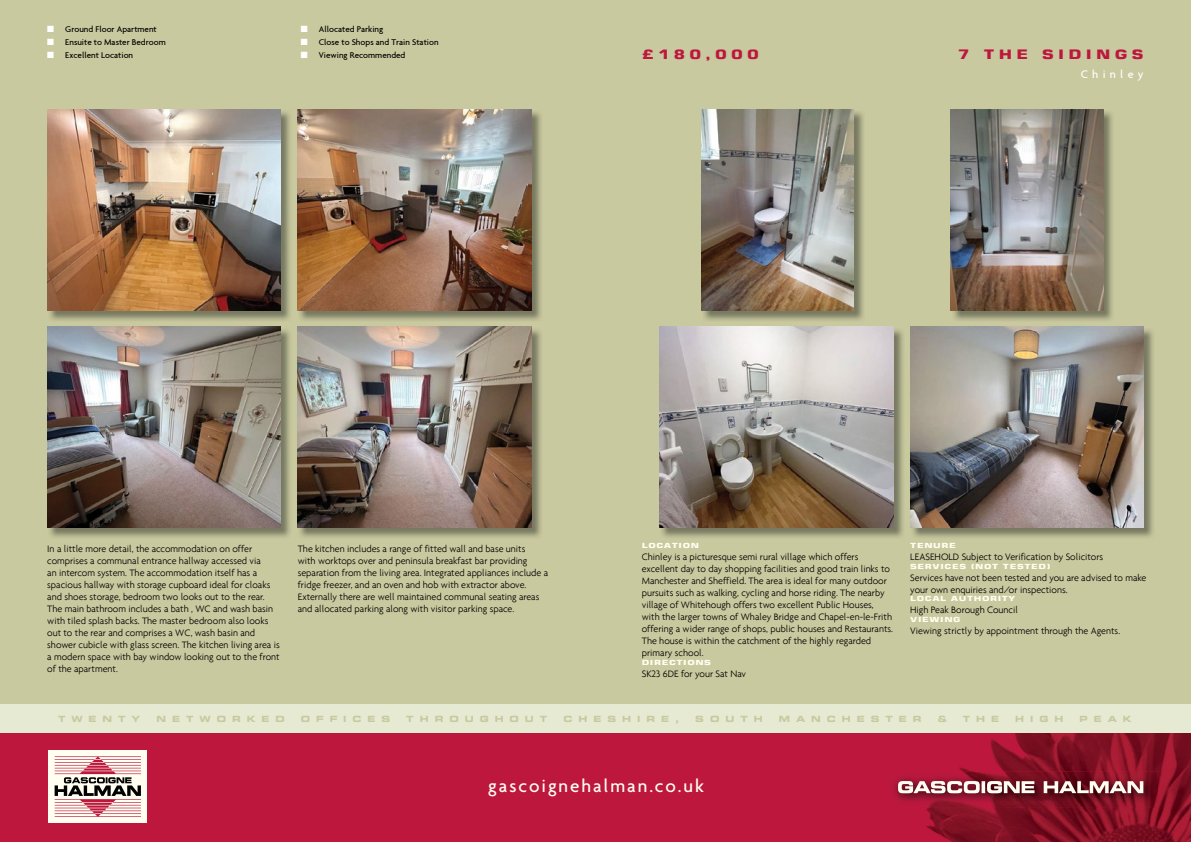
<style>
.page{position:relative;width:1191px;height:842px;background:#fff}
.page>*{position:absolute;margin:0;border:0;box-sizing:border-box;transform-origin:0 0}
.t1{font:500 19px "Agenda";letter-spacing:.1em;color:#fffef0}
.t2{font:700 13px "Square 721 BT";letter-spacing:.255em;color:#bd173e;scale:1.3 1}
.t3{font:500 12px "Agenda";letter-spacing:.36em;color:#fff}
.t4{font:300 10px/12px "Agenda";color:#000}
.t5{font:500 9px "Agenda";color:#000}
.t6{font:700 expanded 8.5px "Square 721 BT";letter-spacing:.705em;color:#c9c99f}
.t7{font:700 7px "Square 721 BT";letter-spacing:.06em;color:#fffef0;scale:1.4 1}
.s1{color:#fff}
</style>
<div class="page">
<div style="left:0;top:723px;width:1191px;height:119px;background:#bd173e"></div>
<img style="left:926px;top:733px;width:254px;height:93px">
<img style="left:894px;top:777px;width:32px;height:25px">
<img style="left:926px;top:771px;width:232px;height:37px">
<svg style="left:898px;top:781px;width:81px;height:12px"></svg>
<svg style="left:981px;top:781px;width:4px;height:12px"></svg>
<svg style="left:987px;top:781px;width:47px;height:12px"></svg>
<svg style="left:1043px;top:781px;width:100px;height:12px"></svg>
<div style="left:0;top:0;width:1191px;height:706px;background:#c9c99f"></div>
<div style="left:0;top:705px;width:1191px;height:28px;background:#e6ead3"></div>
<div style="left:49px;top:750px;width:98px;height:73px;background:#fffef0"></div>
<svg style="left:55px;top:756px;width:86px;height:61px"></svg>
<img style="left:49px;top:111px;width:241px;height:210px">
<img style="left:47px;top:110px;width:234px;height:201px">
<img style="left:299px;top:110px;width:242px;height:211px">
<img style="left:298px;top:110px;width:233px;height:201px">
<img style="left:49px;top:329px;width:241px;height:209px">
<img style="left:47px;top:327px;width:234px;height:201px">
<img style="left:299px;top:328px;width:242px;height:210px">
<img style="left:298px;top:327px;width:233px;height:201px">
<img style="left:953px;top:110px;width:160px;height:211px">
<img style="left:951px;top:110px;width:152px;height:201px">
<img style="left:703px;top:110px;width:161px;height:211px">
<img style="left:701px;top:110px;width:152px;height:201px">
<img style="left:912px;top:328px;width:241px;height:210px">
<img style="left:910px;top:327px;width:233px;height:201px">
<img style="left:661px;top:328px;width:242px;height:210px">
<img style="left:660px;top:327px;width:233px;height:201px">
<p class="t5" style="left:47px;top:24px;width:111px"><span class="s1">■</span> Ground Floor Apartment</p>
<p class="t5" style="left:47px;top:37px;width:120px"><span class="s1">■</span> Ensuite to Master Bedroom</p>
<p class="t5" style="left:47px;top:50px;width:87px"><span class="s1">■</span> Excellent Location</p>
<p class="t5" style="left:301px;top:24px;width:84px"><span class="s1">■</span> Allocated Parking</p>
<p class="t5" style="left:301px;top:37px;width:139px"><span class="s1">■</span> Close to Shops and Train Station</p>
<p class="t5" style="left:301px;top:50px;width:106px"><span class="s1">■</span> Viewing Recommended</p>
<h2 class="t2" style="left:642px;top:47px;width:91px">£180,000</h2>
<h2 class="t2" style="left:957px;top:47px;width:144px">7 THE SIDINGS</h2>
<p class="t3" style="left:1080px;top:67px;width:65px">Chinley</p>
<p class="t4" style="left:47px;top:543px;width:234px">In a little more detail, the accommodation on offer comprises a communal entrance hallway accessed via<br>an intercom system. The accommodation itself has a spacious hallway with storage cupboard ideal for cloaks and shoes storage, bedroom two looks out to the rear.<br>The main bathroom includes a bath , WC and wash basin with tiled splash backs. The master bedroom also looks out to the rear and comprises a WC, wash basin and shower cubicle with glass screen. The kitchen living area is a modern space with bay window looking out to the front of the apartment.</p>
<p class="t4" style="left:298px;top:543px;width:252px">The kitchen includes a range of fitted wall and base units<br>with worktops over and peninsula breakfast bar providing separation from the living area. Integrated appliances include a fridge freezer, and an oven and hob with extractor above.<br>Externally there are well maintained communal seating areas and allocated parking along with visitor parking space.</p>
<p class="t7" style="left:642px;top:542px;width:42px">LOCATION</p>
<p class="t4" style="left:642px;top:551px;width:253px">Chinley is a picturesque semi rural village which offers excellent day to day shopping facilities and good train links to Manchester and Sheffield. The area is ideal for many outdoor pursuits such as walking, cycling and horse riding. The nearby village of Whitehough offers two excellent Public Houses, with the larger towns of Whaley Bridge and Chapel-en-le-Frith offering a wider range of shops, public houses and Restaurants.<br>The house is within the catchment of the highly regarded primary school.</p>
<p class="t7" style="left:642px;top:658px;width:51px">DIRECTIONS</p>
<p class="t4" style="left:642px;top:667px;width:106px">SK23 6DE for your Sat Nav</p>
<p class="t7" style="left:910px;top:542px;width:34px">TENURE</p>
<p class="t4" style="left:910px;top:551px;width:195px">LEASEHOLD Subject to Verification by Solicitors</p>
<p class="t7" style="left:910px;top:562px;width:102px">SERVICES (NOT TESTED)</p>
<p class="t4" style="left:910px;top:571px;width:238px">Services have not been tested and you are advised to make your own enquiries and/or inspections.</p>
<p class="t7" style="left:910px;top:594px;width:77px">LOCAL AUTHORITY</p>
<p class="t4" style="left:910px;top:604px;width:109px">High Peak Borough Council</p>
<p class="t7" style="left:910px;top:615px;width:37px">VIEWING</p>
<p class="t4" style="left:910px;top:624px;width:211px">Viewing strictly by appointment through the Agents.</p>
<p class="t6" style="left:58px;top:714px;width:84px">TWENTY</p>
<p class="t6" style="left:156px;top:714px;width:130px">NETWORKED</p>
<p class="t6" style="left:301px;top:714px;width:91px">OFFICES</p>
<p class="t6" style="left:406px;top:714px;width:143px">THROUGHOUT</p>
<p class="t6" style="left:563px;top:714px;width:117px">CHESHIRE,</p>
<p class="t6" style="left:695px;top:714px;width:69px">SOUTH</p>
<p class="t6" style="left:779px;top:714px;width:144px">MANCHESTER</p>
<p class="t6" style="left:937px;top:714px;width:10px">&amp;</p>
<p class="t6" style="left:962px;top:714px;width:38px">THE</p>
<p class="t6" style="left:1015px;top:714px;width:50px">HIGH</p>
<p class="t6" style="left:1079px;top:714px;width:54px">PEAK</p>
<h1 class="t1" style="left:488px;top:774px;width:217px">gascoignehalman.co.uk</h1>
</div>
